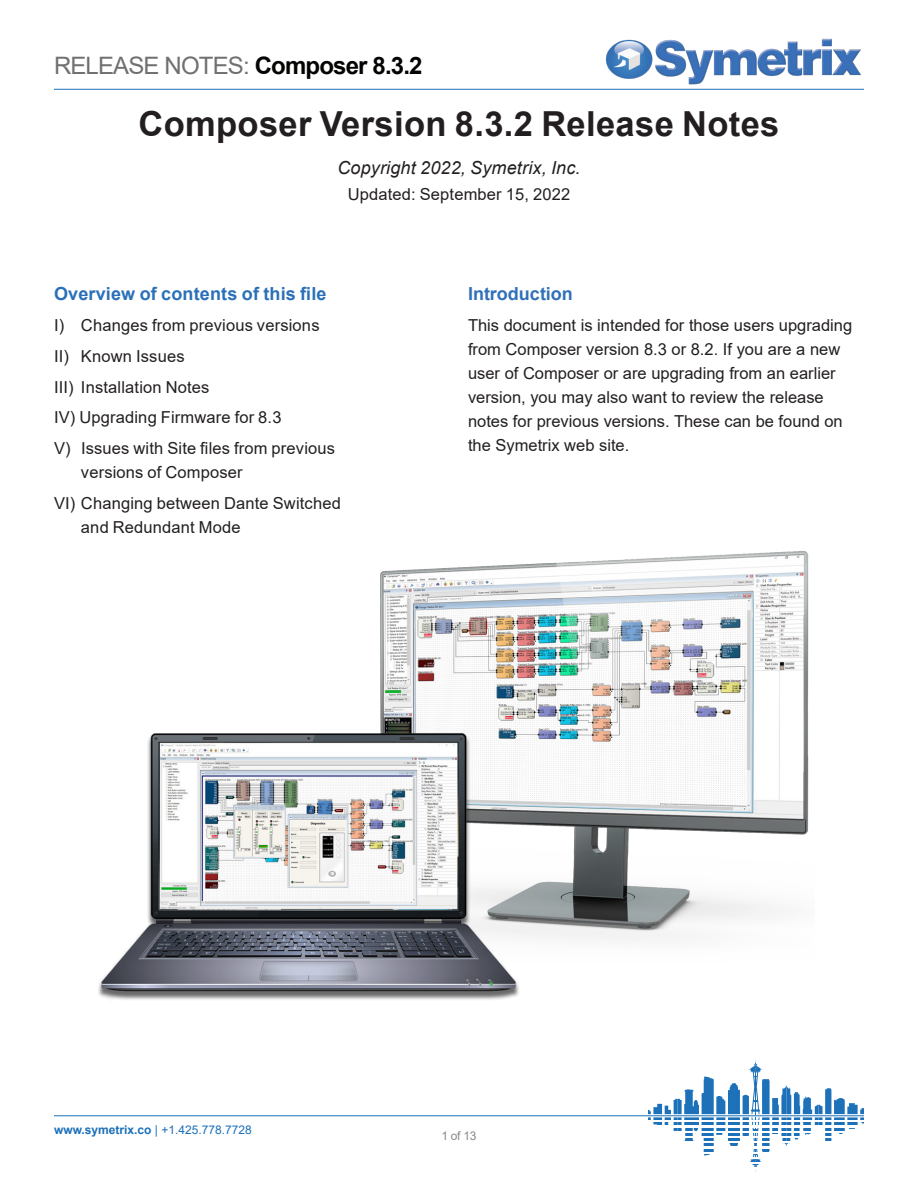
<style>
.page{position:relative;width:918px;height:1188px;background:#fff}
.page>*{position:absolute;margin:0;border:0;box-sizing:border-box;transform-origin:0 0}
.Intro_Copy{font:700 34.5px "Arial";letter-spacing:.01em;color:#231f20}
.t1{font:24px "Arial";letter-spacing:-.035em;color:#707072}
.Intro_Copy-2{font:700 18px "Arial";letter-spacing:.01em;color:#2a70b8}
.Intro_Copy-3{font:italic 18px "Arial";letter-spacing:.01em;color:#231f20}
.Numbered_Paragraphs{font:700 18px "Arial";color:#3070b8}
.Numbered_Paragraphs-2{font:16.5px/24px "Arial";color:#231f20}
.Intro_Copy-4{font:16.5px/24px "Arial";letter-spacing:.01em;color:#231f20}
.t2{font:12px "Arial";color:#1c70b9}
.t3{font:12px "Arial";color:#89898d}
.s1{font-weight:700;color:#040503}
.s2{font-weight:700}
</style>
<div class="page">
<hr style="left:54px;top:1116px;width:810px;height:1px;background:#1c70b9">
<svg style="left:648px;top:1059px;width:216px;height:113px"></svg>
<hr style="left:54px;top:89px;width:810px;height:1px;background:#1c70b9">
<img style="left:605px;top:38px;width:256px;height:47px">
<img style="left:98px;top:551px;width:711px;height:449px">
<h2 class="t1" style="left:54px;top:49px;width:370px">RELEASE NOTES: <span class="s1">Composer 8.3.2</span></h2>
<p class="Intro_Copy" style="left:138px;top:100px;width:642px">Composer Version 8.3.2 Release Notes</p>
<p class="Intro_Copy-3" style="left:337px;top:156px;width:245px">Copyright 2022, Symetrix, Inc.</p>
<p class="Intro_Copy-4" style="left:348px;top:182px;width:224px">Updated: September 15, 2022</p>
<p class="Intro_Copy-2" style="left:54px;top:281px;width:274px">Overview of contents of this file</p>
<p class="Intro_Copy-4" style="left:54px;top:313px;width:267px">I) Changes from previous versions</p>
<p class="Intro_Copy-4" style="left:54px;top:344px;width:132px">II) Known Issues</p>
<p class="Intro_Copy-4" style="left:54px;top:375px;width:157px">III) Installation Notes</p>
<p class="Intro_Copy-4" style="left:54px;top:405px;width:229px">IV) Upgrading Firmware for 8.3</p>
<p class="Intro_Copy-4" style="left:81px;top:436px;width:256px;text-indent:-27px">V) Issues with Site files from previous versions of Composer</p>
<p class="Intro_Copy-4" style="left:81px;top:491px;width:261px;text-indent:-27px">VI) Changing between Dante Switched and Redundant Mode</p>
<p class="Numbered_Paragraphs" style="left:468px;top:281px;width:106px">Introduction</p>
<p class="Numbered_Paragraphs-2" style="left:468px;top:313px;width:386px">This document is intended for those users upgrading from Composer version 8.3 or 8.2. If you are a new user of Composer or are upgrading from an earlier version, you may also want to review the release notes for previous versions. These can be found on the Symetrix web site.</p>
<p class="t2" style="left:54px;top:1121px;width:199px"><span class="s2">www.symetrix.co</span> | +1.425.778.7728</p>
<p class="t3" style="left:442px;top:1127px;width:36px">1 of 13</p>
</div>
